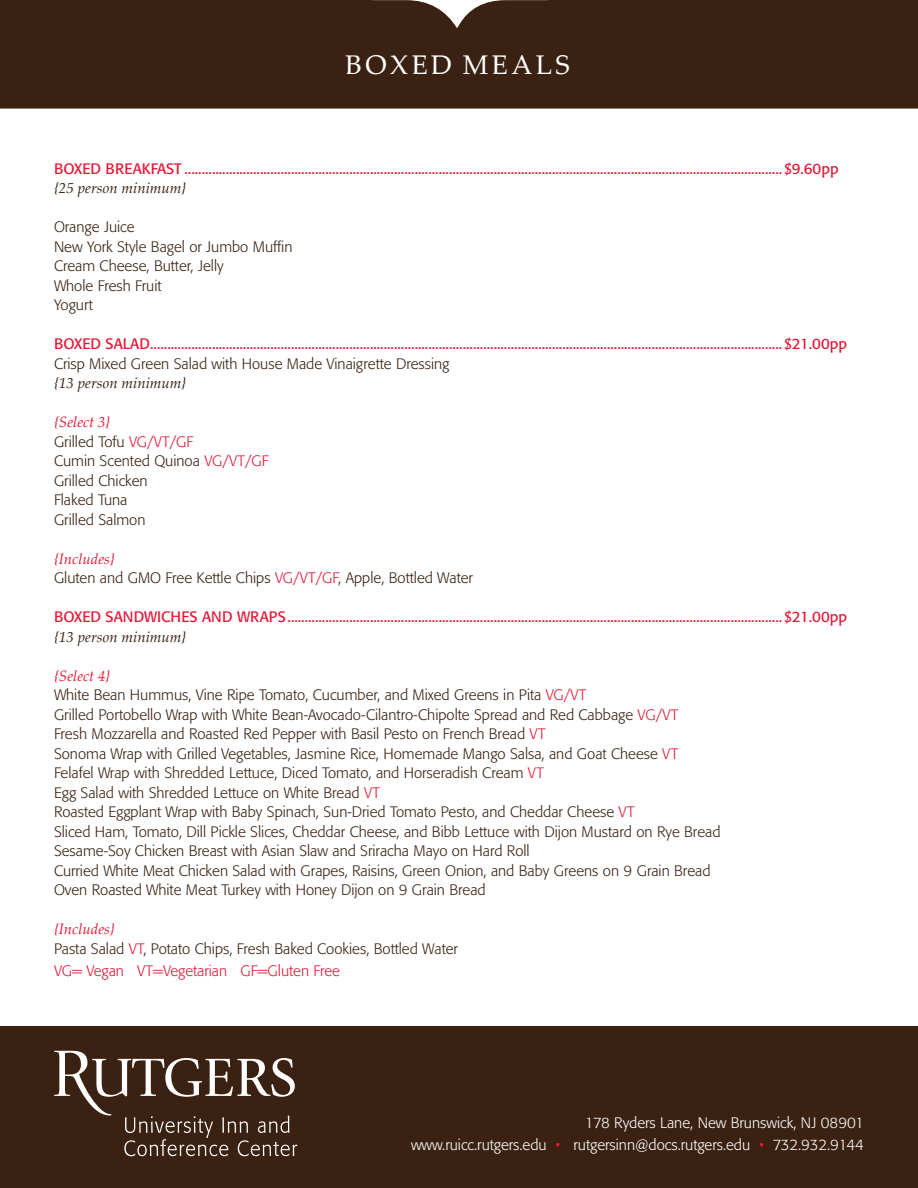
<style>
.page{position:relative;width:918px;height:1188px;background:#fff}
.page>*{position:absolute;margin:0;border:0;box-sizing:border-box;transform-origin:0 0}
.t1{font:27px "Palatino Linotype";letter-spacing:.12em;color:#fff}
.t2{font:300 15px/19.5px "Formata";color:#3a2111}
.t3{font:15px "Formata";color:#e51836}
.t4{font:300 15px/22.5px "Formata";color:#fff;text-align:right}
.t5{font:italic 15px "Palatino Linotype";color:#3a2111}
.t6{font:italic 15px "Palatino Linotype";color:#e51836}
.s1{color:#e51836}
</style>
<div class="page">
<div style="left:0;top:0;width:918px;height:109px;background:#3a2111"></div>
<div style="left:0;top:1026px;width:918px;height:162px;background:#3a2111"></div>
<svg style="left:54px;top:1051px;width:243px;height:105px"></svg>
<h1 class="t1" style="left:346px;top:46px;width:226px">BOXED MEALS</h1>
<p class="t3" style="left:54px;top:160px;width:786px">BOXED BREAKFAST .............................................................................................................................................................................. $9.60pp</p>
<p class="t5" style="left:54px;top:178px;width:134px">{25 person minimum}</p>
<p class="t2" style="left:54px;top:218px;width:240px">Orange Juice<br>New York Style Bagel or Jumbo Muffin<br>Cream Cheese, Butter, Jelly<br>Whole Fresh Fruit<br>Yogurt</p>
<p class="t3" style="left:54px;top:335px;width:795px">BOXED SALAD........................................................................................................................................................................................ $21.00pp</p>
<p class="t2" style="left:54px;top:354px;width:397px">Crisp Mixed Green Salad with House Made Vinaigrette Dressing</p>
<p class="t5" style="left:54px;top:373px;width:134px">{13 person minimum}</p>
<p class="t6" style="left:54px;top:412px;width:58px">{Select 3}</p>
<p class="t2" style="left:54px;top:432px;width:216px">Grilled Tofu <span class="s1">VG/VT/GF<br></span>Cumin Scented Quinoa <span class="s1">VG/VT/GF<br></span>Grilled Chicken<br>Flaked Tuna<br>Grilled Salmon</p>
<p class="t6" style="left:54px;top:548px;width:63px">{Includes}</p>
<p class="t2" style="left:54px;top:569px;width:420px">Gluten and GMO Free Kettle Chips <span class="s1">VG/VT/GF</span>, Apple, Bottled Water</p>
<p class="t3" style="left:54px;top:608px;width:795px">BOXED SANDWICHES AND WRAPS................................................................................................................................................ $21.00pp</p>
<p class="t5" style="left:54px;top:626px;width:134px">{13 person minimum}</p>
<p class="t6" style="left:54px;top:665px;width:58px">{Select 4}</p>
<p class="t2" style="left:54px;top:686px;width:668px">White Bean Hummus, Vine Ripe Tomato, Cucumber, and Mixed Greens in Pita <span class="s1">VG/VT<br></span>Grilled Portobello Wrap with White Bean-Avocado-Cilantro-Chipolte Spread and Red Cabbage <span class="s1">VG/VT<br></span>Fresh Mozzarella and Roasted Red Pepper with Basil Pesto on French Bread <span class="s1">VT<br></span>Sonoma Wrap with Grilled Vegetables, Jasmine Rice, Homemade Mango Salsa, and Goat Cheese <span class="s1">VT </span>Felafel Wrap with Shredded Lettuce, Diced Tomato, and Horseradish Cream <span class="s1">VT<br></span>Egg Salad with Shredded Lettuce on White Bread <span class="s1">VT<br></span>Roasted Eggplant Wrap with Baby Spinach, Sun-Dried Tomato Pesto, and Cheddar Cheese <span class="s1">VT<br></span>Sliced Ham, Tomato, Dill Pickle Slices, Cheddar Cheese, and Bibb Lettuce with Dijon Mustard on Rye Bread Sesame-Soy Chicken Breast with Asian Slaw and Sriracha Mayo on Hard Roll<br>Curried White Meat Chicken Salad with Grapes, Raisins, Green Onion, and Baby Greens on 9 Grain Bread Oven Roasted White Meat Turkey with Honey Dijon on 9 Grain Bread</p>
<p class="t6" style="left:54px;top:919px;width:63px">{Includes}</p>
<p class="t2" style="left:54px;top:938px;width:405px;line-height:22.5px">Pasta Salad <span class="s1">VT</span>, Potato Chips, Fresh Baked Cookies, Bottled Water<br><span class="s1">VG= Vegan VT=Vegetarian GF=Gluten Free</span></p>
<p class="t4" style="left:411px;top:1111px;width:454px">178 Ryders Lane, New Brunswick, NJ 08901<br>www.ruicc.rutgers.edu <span class="s1">•</span> rutgersinn@docs.rutgers.edu <span class="s1">•</span> 732.932.9144</p>
</div>
